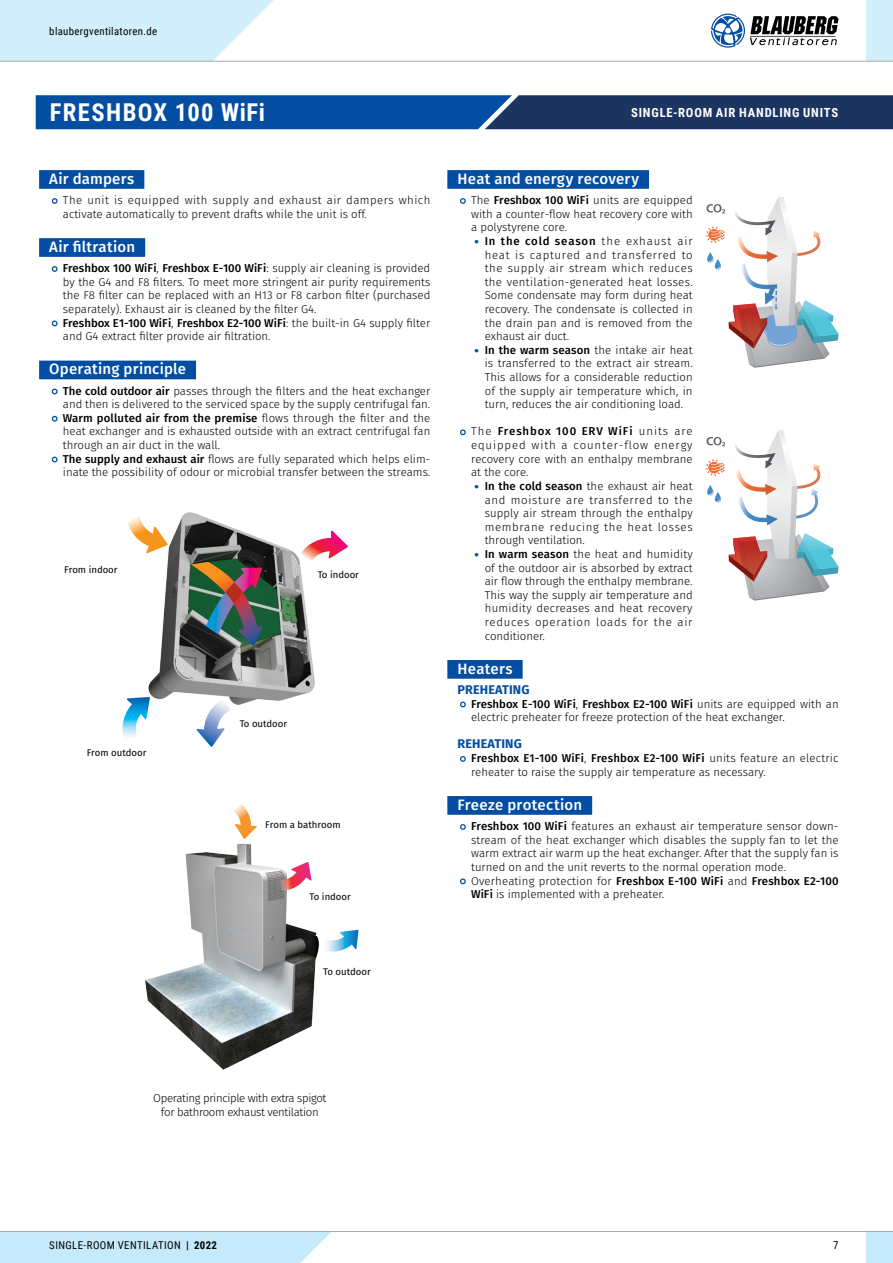
<style>
.page{position:relative;width:893px;height:1263px;background:#fff}
.page>*{position:absolute;margin:0;border:0;box-sizing:border-box;transform-origin:0 0}
.t1{font:700 24.6px "Roboto Condensed";letter-spacing:.055em;color:#fff}
.t2{font:500 15px "Fira Sans";letter-spacing:.015em;color:#fff}
.t3{font:700 12.6px "Roboto Condensed";letter-spacing:.065em;color:#fff}
.t4{font:700 12.6px "Fira Sans";letter-spacing:.01em;color:#034ea2}
.t5{font:300 11.4px/13.6px "Fira Sans";color:#000}
.t6{font:300 11.4px/13.6px "Fira Sans";letter-spacing:-.03em;color:#000;text-align:center}
.t7{font:10.8px "Roboto Condensed";letter-spacing:.035em;color:#000}
.t8{font:9.6px "Fira Sans";color:#000}
.s1{font-weight:500}
.s2{font-weight:700;font-size:12.6px;color:#034ea2}
.s3{font-weight:700}
</style>
<div class="page">
<div style="left:866px;top:1231px;width:27px;height:32px;background:#c6eafb"></div>
<div style="left:0;top:1232px;width:331px;height:31px;background:#c6eafb"></div>
<hr style="left:0;top:1231px;width:893px;height:1px;background:#a7a9ac">
<div style="left:866px;top:0;width:27px;height:61px;background:#d3effc"></div>
<svg style="left:0;top:0;width:295px;height:61px"></svg>
<hr style="left:0;top:61px;width:893px;height:1px;background:#a7a9ac">
<svg style="left:711px;top:14px;width:127px;height:34px"></svg>
<svg style="left:36px;top:95px;width:857px;height:34px;background:#124485"></svg>
<img style="left:145px;top:843px;width:214px;height:227px">
<svg style="left:321px;top:930px;width:37px;height:22px"></svg>
<svg style="left:233px;top:804px;width:24px;height:35px"></svg>
<svg style="left:279px;top:862px;width:33px;height:29px"></svg>
<img style="left:147px;top:512px;width:186px;height:193px">
<svg style="left:122px;top:697px;width:28px;height:41px"></svg>
<svg style="left:128px;top:515px;width:40px;height:38px"></svg>
<svg style="left:197px;top:699px;width:33px;height:48px"></svg>
<svg style="left:299px;top:531px;width:49px;height:32px"></svg>
<img style="left:191px;top:562px;width:72px;height:84px">
<div style="left:39px;top:170px;width:105px;height:19px;background:#034ea2"></div>
<div style="left:39px;top:238px;width:106px;height:19px;background:#034ea2"></div>
<div style="left:39px;top:361px;width:157px;height:18px;background:#034ea2"></div>
<svg style="left:51px;top:198px;width:7px;height:6px"></svg>
<svg style="left:51px;top:266px;width:7px;height:6px"></svg>
<svg style="left:51px;top:320px;width:7px;height:7px"></svg>
<svg style="left:51px;top:388px;width:7px;height:7px"></svg>
<svg style="left:51px;top:415px;width:7px;height:7px"></svg>
<svg style="left:51px;top:456px;width:7px;height:7px"></svg>
<div style="left:447px;top:170px;width:202px;height:19px;background:#034ea2"></div>
<div style="left:447px;top:660px;width:76px;height:19px;background:#034ea2"></div>
<div style="left:447px;top:796px;width:145px;height:19px;background:#034ea2"></div>
<svg style="left:460px;top:198px;width:6px;height:6px"></svg>
<svg style="left:460px;top:429px;width:6px;height:7px"></svg>
<svg style="left:460px;top:701px;width:6px;height:7px"></svg>
<svg style="left:460px;top:756px;width:6px;height:6px"></svg>
<svg style="left:460px;top:824px;width:6px;height:6px"></svg>
<svg style="left:460px;top:878px;width:6px;height:7px"></svg>
<svg style="left:705px;top:197px;width:133px;height:171px"></svg>
<svg style="left:705px;top:430px;width:133px;height:171px"></svg>
<p class="t7" style="left:49px;top:23px;width:109px">blaubergventilatoren.de</p>
<h1 class="t1" style="left:50px;top:95px;width:217px">FRESHBOX 100 WiFi</h1>
<h2 class="t2" style="left:49px;top:168px;width:86px">Air dampers</h2>
<p class="t5" style="left:63px;top:194px;width:369px">The unit is equipped with supply and exhaust air dampers which activate automatically to prevent drafts while the unit is off.</p>
<h2 class="t2" style="left:49px;top:236px;width:87px">Air filtration</h2>
<p class="t5" style="left:63px;top:262px;width:369px"><span class="s1">Freshbox 100 WiFi</span>, <span class="s1">Freshbox E-100 WiFi</span>: supply air cleaning is provided by the G4 and F8 filters. To meet more stringent air purity requirements the F8 filter can be replaced with an H13 or F8 carbon filter (purchased separately). Exhaust air is cleaned by the filter G4.<br><span class="s1">Freshbox E1-100 WiFi</span>, <span class="s1">Freshbox E2-100 WiFi</span>: the built-in G4 supply filter and G4 extract filter provide air filtration.</p>
<h2 class="t2" style="left:49px;top:358px;width:138px">Operating principle</h2>
<p class="t5" style="left:63px;top:385px;width:369px"><span class="s1">The cold outdoor air</span> passes through the filters and the heat exchanger and then is delivered to the serviced space by the supply centrifugal fan.<br><span class="s1">Warm polluted air from the premise</span> flows through the filter and the heat exchanger and is exhausted outside with an extract centrifugal fan through an air duct in the wall.<br><span class="s1">The supply and exhaust air</span> flows are fully separated which helps elim&shy;inate the possibility of odour or microbial transfer between the streams.</p>
<p class="t8" style="left:64px;top:563px;width:55px">From indoor</p>
<p class="t8" style="left:87px;top:746px;width:61px">From outdoor</p>
<p class="t8" style="left:318px;top:568px;width:43px">To indoor</p>
<p class="t8" style="left:240px;top:717px;width:49px">To outdoor</p>
<p class="t8" style="left:265px;top:817px;width:77px">From a bathroom</p>
<p class="t8" style="left:310px;top:890px;width:43px">To indoor</p>
<p class="t8" style="left:323px;top:965px;width:49px">To outdoor</p>
<p class="t3" style="left:631px;top:104px;width:209px">SINGLE-ROOM AIR HANDLING UNITS</p>
<h2 class="t2" style="left:458px;top:168px;width:183px">Heat and energy recovery</h2>
<p class="t5" style="left:471px;top:194px;width:223px;text-align:justify">The <span class="s1">Freshbox 100 WiFi</span> units are equipped with a counter-flow heat recovery core with a polystyrene core.</p>
<p class="t5" style="left:485px;top:235px;width:209px;text-align:justify;text-indent:-10px"><span class="s2">•</span> <span class="s1">In the cold season</span> the exhaust air heat is captured and transferred to the supply air stream which reduces the ventilation-generated heat losses.<br>Some condensate may form during heat recovery. The condensate is collected in the drain pan and is removed from the exhaust air duct.</p>
<p class="t5" style="left:485px;top:344px;width:209px;text-align:justify;text-indent:-10px"><span class="s2">•</span> <span class="s1">In the warm season</span> the intake air heat is transferred to the extract air stream.<br>This allows for a considerable reduction of the supply air temperature which, in turn, reduces the air conditioning load.</p>
<p class="t5" style="left:471px;top:425px;width:223px;text-align:justify">The <span class="s1">Freshbox 100 ERV WiFi</span> units are equipped with a counter-flow energy recovery core with an enthalpy membrane at the core.</p>
<p class="t5" style="left:485px;top:480px;width:209px;text-align:justify;text-indent:-10px"><span class="s2">•</span> <span class="s1">In the cold season</span> the exhaust air heat and moisture are transferred to the supply air stream through the enthalpy membrane reducing the heat losses through ventilation.</p>
<p class="t5" style="left:485px;top:548px;width:209px;text-align:justify;text-indent:-10px"><span class="s2">•</span> <span class="s1">In warm season</span> the heat and humidity of the outdoor air is absorbed by extract air flow through the enthalpy membrane.<br>This way the supply air temperature and humidity decreases and heat recovery reduces operation loads for the air conditioner.</p>
<h2 class="t2" style="left:458px;top:658px;width:57px">Heaters</h2>
<p class="t4" style="left:458px;top:681px;width:73px">PREHEATING</p>
<p class="t5" style="left:471px;top:698px;width:369px"><span class="s1">Freshbox E-100 WiFi</span>, <span class="s1">Freshbox E2-100 WiFi</span> units are equipped with an electric preheater for freeze protection of the heat exchanger.</p>
<p class="t4" style="left:458px;top:735px;width:66px">REHEATING</p>
<p class="t5" style="left:471px;top:752px;width:369px"><span class="s1">Freshbox E1-100 WiFi</span>, <span class="s1">Freshbox E2-100 WiFi</span> units feature an electric reheater to raise the supply air temperature as necessary.</p>
<h2 class="t2" style="left:458px;top:794px;width:126px">Freeze protection</h2>
<p class="t5" style="left:471px;top:820px;width:369px"><span class="s1">Freshbox 100 WiFi</span> features an exhaust air temperature sensor down&shy;stream of the heat exchanger which disables the supply fan to let the warm extract air warm up the heat exchanger. After that the supply fan is turned on and the unit reverts to the normal operation mode.<br>Overheating protection for <span class="s1">Freshbox E-100 WiFi</span> and <span class="s1">Freshbox E2-100<br>WiFi</span> is implemented with a preheater.</p>
<p class="t6" style="left:153px;top:1092px;width:175px">Operating principle with extra spigot for bathroom exhaust ventilation</p>
<p class="t7" style="left:49px;top:1238px;width:169px">SINGLE-ROOM VENTILATION <span class="s3">| 2022</span></p>
<p class="t7" style="left:833px;top:1238px;width:7px">7</p>
</div>
